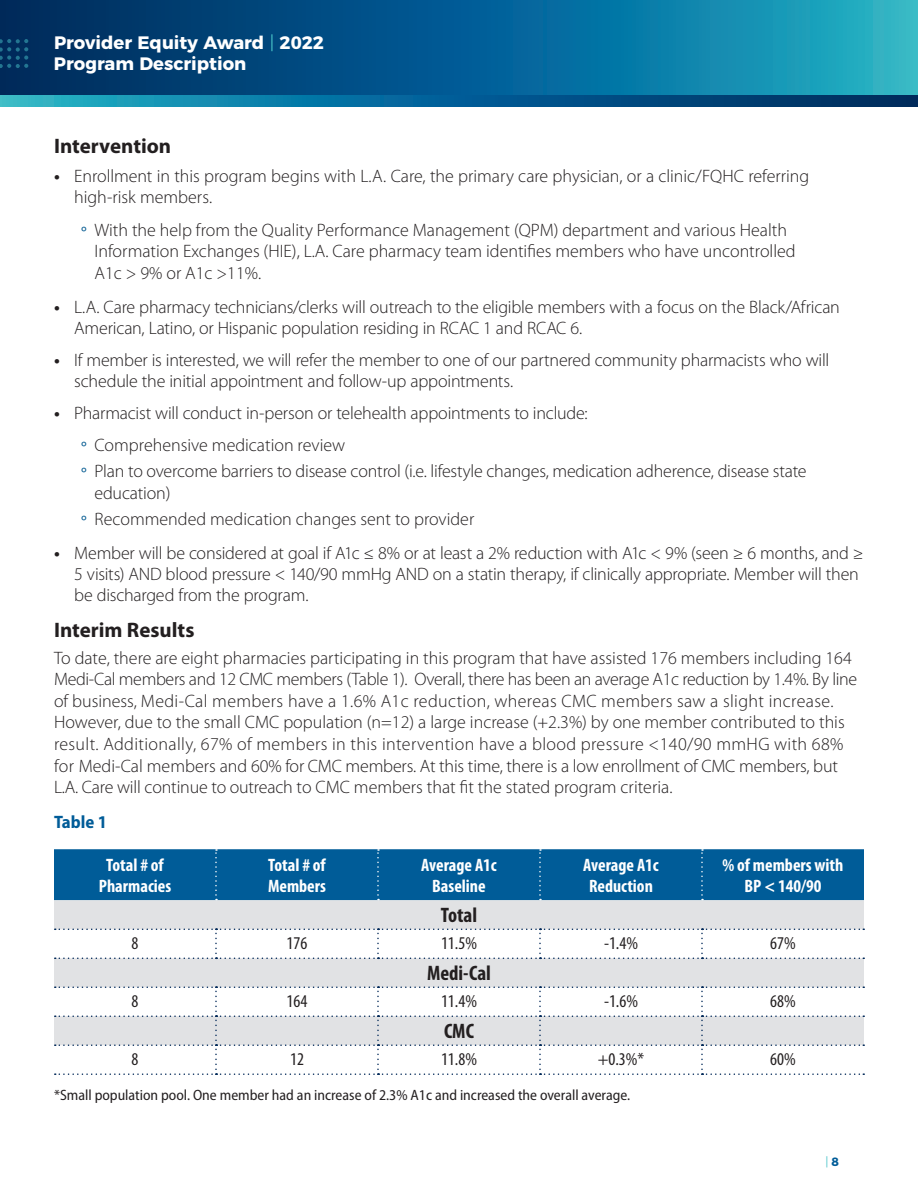
<style>
.page{position:relative;width:918px;height:1188px;background:#fff}
.page>*{position:absolute;margin:0;border:0;box-sizing:border-box;transform-origin:0 0}
.t1{font:700 21px "Myriad Pro";color:#231f20}
.t2{font:700 condensed 21px "Myriad Pro";color:#231f20}
.t3{font:300 18px/21.6px "Myriad Pro";letter-spacing:-.005em;color:#231f20}
.t4{font:700 condensed 18px/21px "Myriad Pro";color:#fff;text-align:center}
.t5{font:condensed 18px "Myriad Pro";color:#231f20}
.t6{font:700 18px/21px "Montserrat";color:#fff}
.t7{font:700 semi-condensed 18px "Myriad Pro";color:#005c98}
.t8{font:700 semi-condensed 18px "Myriad Pro";color:#231f20}
.t9{font:semi-condensed 18px "Myriad Pro";color:#01588f}
.t10{font:semi-condensed 15px "Myriad Pro";color:#231f20}
.t11{font:700 12px "Montserrat";color:#005c98}
.s1{font-weight:300;color:#47c2c8}
.s2{font-weight:400;font-stretch:semi-condensed;color:#01588f}
</style>
<div class="page">
<svg style="left:0;top:0;width:918px;height:95px;background:#086592"></svg>
<svg style="left:0;top:95px;width:918px;height:12px;background:#096693"></svg>
<svg style="left:0;top:39px;width:28px;height:29px"></svg>
<div style="left:54px;top:900px;width:810px;height:145px;background:#e1e2e4"></div>
<div style="left:54px;top:849px;width:810px;height:51px;background:#005c98"></div>
<svg style="left:55px;top:987px;width:809px;height:88px"></svg>
<svg style="left:55px;top:929px;width:809px;height:30px"></svg>
<p class="t6" style="left:54px;top:30px;width:272px">Provider Equity Award <span class="s1">|</span> 2022<br>Program Description</p>
<p class="t1" style="left:54px;top:132px;width:119px">Intervention</p>
<p class="t3" style="left:74px;top:165px;width:737px">Enrollment in this program begins with A.L . Care, the primary care physician, or a clinic/FQHC referring</p>
<p class="t8" style="left:54px;top:165px;width:7px">•</p>
<p class="t8" style="left:54px;top:297px;width:7px">•</p>
<p class="t8" style="left:54px;top:350px;width:7px">•</p>
<p class="t8" style="left:54px;top:403px;width:7px">•</p>
<p class="t8" style="left:54px;top:543px;width:7px">•</p>
<p class="t3" style="left:94px;top:181px;width:694px;line-height:32.4px;text-indent:-20px">high-risk members.<br>With the help from the Quality Performance Management (QPM) department and various Health</p>
<p class="t9" style="left:81px;top:223px;width:7px">°</p>
<p class="t3" style="left:94px;top:241px;width:703px">Information Exchanges (HIE .A.L, ) Care pharmacy team identifies members who have uncontrolled<br>c1A &gt; 9% or &lt;c1A 11%.</p>
<p class="t3" style="left:74px;top:297px;width:767px">A.L . Care pharmacy technicians/clerks will outreach to the eligible members with a focus on the Black/African</p>
<p class="t3" style="left:74px;top:313px;width:757px;line-height:31.8px">American, Latino, or Hispanic population residing in RCAC 1 and RCAC 6.<br>If member is interested, we will refer the member to one of our partnered community pharmacists who will</p>
<p class="t3" style="left:74px;top:365px;width:515px;line-height:31.8px">schedule the initial appointment and follow-up appointments.<br>Pharmacist will conduct in-person or telehealth appointments to include:</p>
<p class="t9" style="left:81px;top:438px;width:7px">°</p>
<p class="t9" style="left:81px;top:464px;width:7px">°</p>
<p class="t3" style="left:94px;top:435px;width:252px">Comprehensive medication review</p>
<p class="t3" style="left:94px;top:461px;width:714px">Plan to overcome barriers to disease control .e. i( lifestyle changes, medication adherence, disease state</p>
<p class="t3" style="left:94px;top:480px;width:381px;line-height:26px">education(<br>Recommended medication changes sent to provider</p>
<p class="t3" style="left:74px;top:506px;width:791px;line-height:31.5px;text-indent:7px"><span class="s2">°<br></span>Member will be considered at goal c1Ai f ≤ 8% or at least a 2% reduction with c1A &lt; 9% (seen ≥ 6 months, and ≤</p>
<p class="t3" style="left:74px;top:564px;width:786px;line-height:21px">5 visits) AND blood pressure &lt; 140/90 mmHg AND on a statin therapy if, clinically appropriate. Member will then be discharged from the program.</p>
<p class="t1" style="left:54px;top:617px;width:142px">Interim Results</p>
<p class="t3" style="left:54px;top:647px;width:805px">To date, there are eight pharmacies participating in this program that have assisted 176 members including 164<br>Medi-Cal members and 12 CMC members (Table . )1 Overall, there has been an average c1A reduction by 1.4%. By line of business, Medi-Cal members have a 1.6% A c1 reduction, whereas CMC members saw a slight increase.<br>However, due to the small CMC population =n( 12 a) large increase (+2.3%) by one member contributed to this result. Additionally, 67% of members in this intervention have a blood pressure &lt;140/90 mmHG with 68% for Medi-Cal members and 60% for CMC members. At this time, there ais low enrollment of CMC members, but<br>.A.L Care will continue to outreach to CMC members that fit the stated program criteria.</p>
<p class="t7" style="left:54px;top:812px;width:55px">Table 1</p>
<p class="t4" style="left:99px;top:854px;width:74px">Total of#<br>Pharmacies</p>
<p class="t4" style="left:268px;top:854px;width:59px;text-align:left">Total of#<br>Members</p>
<p class="t4" style="left:421px;top:854px;width:77px">Average c1A<br>Baseline</p>
<p class="t4" style="left:583px;top:854px;width:77px">Average c1A<br>Reduction</p>
<p class="t4" style="left:723px;top:854px;width:122px">% of members with<br>BP &gt; 140/90</p>
<p class="t2" style="left:441px;top:902px;width:38px">Total</p>
<p class="t5" style="left:770px;top:932px;width:27px">67%</p>
<p class="t5" style="left:441px;top:932px;width:37px">11.5%</p>
<p class="t5" style="left:604px;top:932px;width:35px">-1.4%</p>
<p class="t5" style="left:132px;top:932px;width:8px">8</p>
<p class="t5" style="left:287px;top:932px;width:22px">176</p>
<p class="t2" style="left:427px;top:960px;width:65px">Medi-Cal</p>
<p class="t5" style="left:132px;top:990px;width:8px">8</p>
<p class="t5" style="left:287px;top:990px;width:22px">164</p>
<p class="t5" style="left:441px;top:990px;width:37px">11.4%</p>
<p class="t5" style="left:604px;top:990px;width:35px">-1.6%</p>
<p class="t5" style="left:770px;top:990px;width:27px">68%</p>
<p class="t2" style="left:444px;top:1018px;width:31px">CMC</p>
<p class="t5" style="left:598px;top:1048px;width:48px">+0.3%*</p>
<p class="t5" style="left:441px;top:1048px;width:37px">11.8%</p>
<p class="t5" style="left:132px;top:1048px;width:8px">8</p>
<p class="t10" style="left:54px;top:1086px;width:578px">*Small population pool. One member had an increase of 2.3% c1A and increased the overall average.</p>
<p class="t5" style="left:290px;top:1048px;width:15px">12</p>
<p class="t5" style="left:770px;top:1048px;width:27px">60%</p>
<p class="t11" style="left:825px;top:1152px;width:15px">8<span class="s1">|</span></p>
</div>
